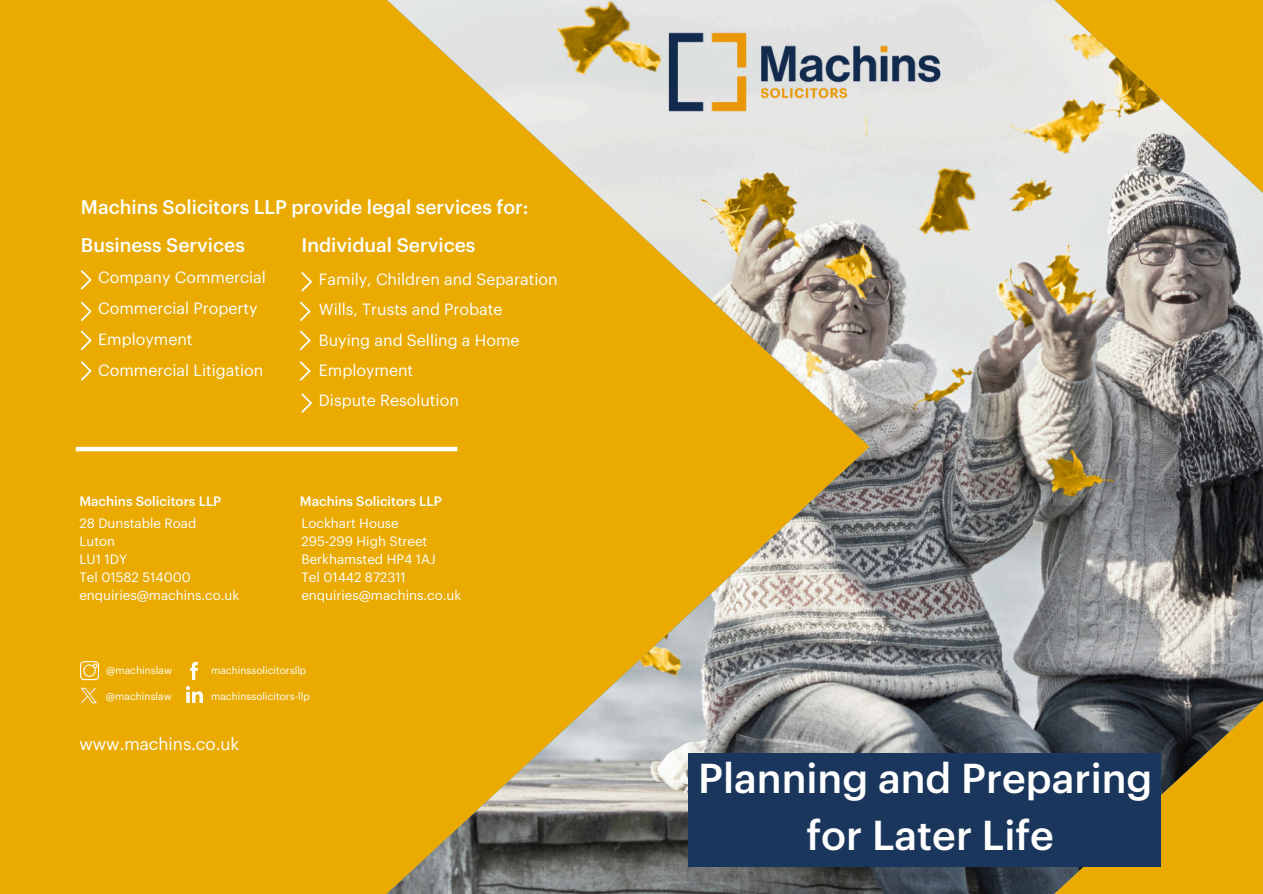
<style>
.page{position:relative;width:1263px;height:894px;background:#fff}
.page>*{position:absolute;margin:0;border:0;box-sizing:border-box;transform-origin:0 0}
.t1{font:500 40.8px/56.8px "Graphik";color:#fff;text-align:center}
.t2{font:500 19.2px "Graphik";color:#fff}
.t3{font:16.95px "Graphik";color:#fff}
.t4{font:15.9px "Graphik";color:#fff}
.t5{font:13.35px/18px "Graphik";color:#fff}
.t6{font:500 13.35px "Graphik";color:#fff}
.t7{font:10.2px "Graphik";color:#fff}
</style>
<div class="page">
<div style="left:0;top:0;width:1263px;height:893px;background:#eaaa00"></div>
<img style="left:335px;top:0;width:928px;height:893px">
<img style="left:658px;top:24px;width:288px;height:96px">
<div style="left:688px;top:753px;width:472px;height:114px;background:#1b365d"></div>
<div style="left:76px;top:446px;width:381px;height:5px;background:#fff"></div>
<svg style="left:81px;top:270px;width:10px;height:19px"></svg>
<svg style="left:81px;top:302px;width:10px;height:19px"></svg>
<svg style="left:81px;top:331px;width:10px;height:19px"></svg>
<svg style="left:301px;top:272px;width:11px;height:19px"></svg>
<svg style="left:81px;top:361px;width:10px;height:19px"></svg>
<svg style="left:300px;top:302px;width:10px;height:19px"></svg>
<svg style="left:300px;top:331px;width:10px;height:19px"></svg>
<svg style="left:300px;top:361px;width:10px;height:19px"></svg>
<svg style="left:301px;top:393px;width:11px;height:19px"></svg>
<img style="left:80px;top:687px;width:17px;height:17px">
<svg style="left:190px;top:661px;width:8px;height:18px"></svg>
<svg style="left:80px;top:661px;width:19px;height:19px"></svg>
<img style="left:186px;top:686px;width:16px;height:15px">
<p class="t2" style="left:81px;top:198px;width:449px">Machins Solicitors LLP provide legal services for:</p>
<p class="t2" style="left:81px;top:236px;width:166px">Business Services</p>
<p class="t4" style="left:98px;top:270px;width:169px">Company Commercial</p>
<p class="t4" style="left:98px;top:301px;width:161px">Commercial Property</p>
<p class="t4" style="left:98px;top:332px;width:96px">Employment</p>
<p class="t4" style="left:98px;top:363px;width:167px">Commercial Litigation</p>
<h2 class="t6" style="left:79px;top:495px;width:143px">Machins Solicitors LLP</h2>
<h2 class="t5" style="left:79px;top:515px;width:161px">28 Dunstable Road<br>Luton<br>LU1 1DY<br>Tel 01582 514000 enquiries@machins.co.uk</h2>
<p class="t2" style="left:301px;top:236px;width:176px">Individual Services</p>
<h1 class="t4" style="left:319px;top:272px;width:240px">Family, Children and Separation</h1>
<p class="t4" style="left:319px;top:302px;width:185px">Wills, Trusts and Probate</p>
<p class="t4" style="left:319px;top:333px;width:202px">Buying and Selling a Home</p>
<p class="t4" style="left:319px;top:363px;width:96px">Employment</p>
<p class="t4" style="left:319px;top:393px;width:141px">Dispute Resolution</p>
<h2 class="t6" style="left:300px;top:495px;width:143px">Machins Solicitors LLP</h2>
<p class="t5" style="left:301px;top:515px;width:161px">Lockhart House<br>295-299 High Street<br>Berkhamsted HP4 1AJ<br>Tel 01442 872311 enquiries@machins.co.uk</p>
<p class="t7" style="left:106px;top:666px;width:68px">@machinslaw</p>
<p class="t7" style="left:211px;top:666px;width:97px">machinssolicitorsllp</p>
<p class="t7" style="left:211px;top:692px;width:100px">machinssolicitors-llp</p>
<p class="t3" style="left:79px;top:736px;width:161px">www.machins.co.uk</p>
<p class="t7" style="left:106px;top:692px;width:68px">@machinslaw</p>
<p class="t1" style="left:698px;top:751px;width:456px">Planning and Preparing for Later Life</p>
</div>
